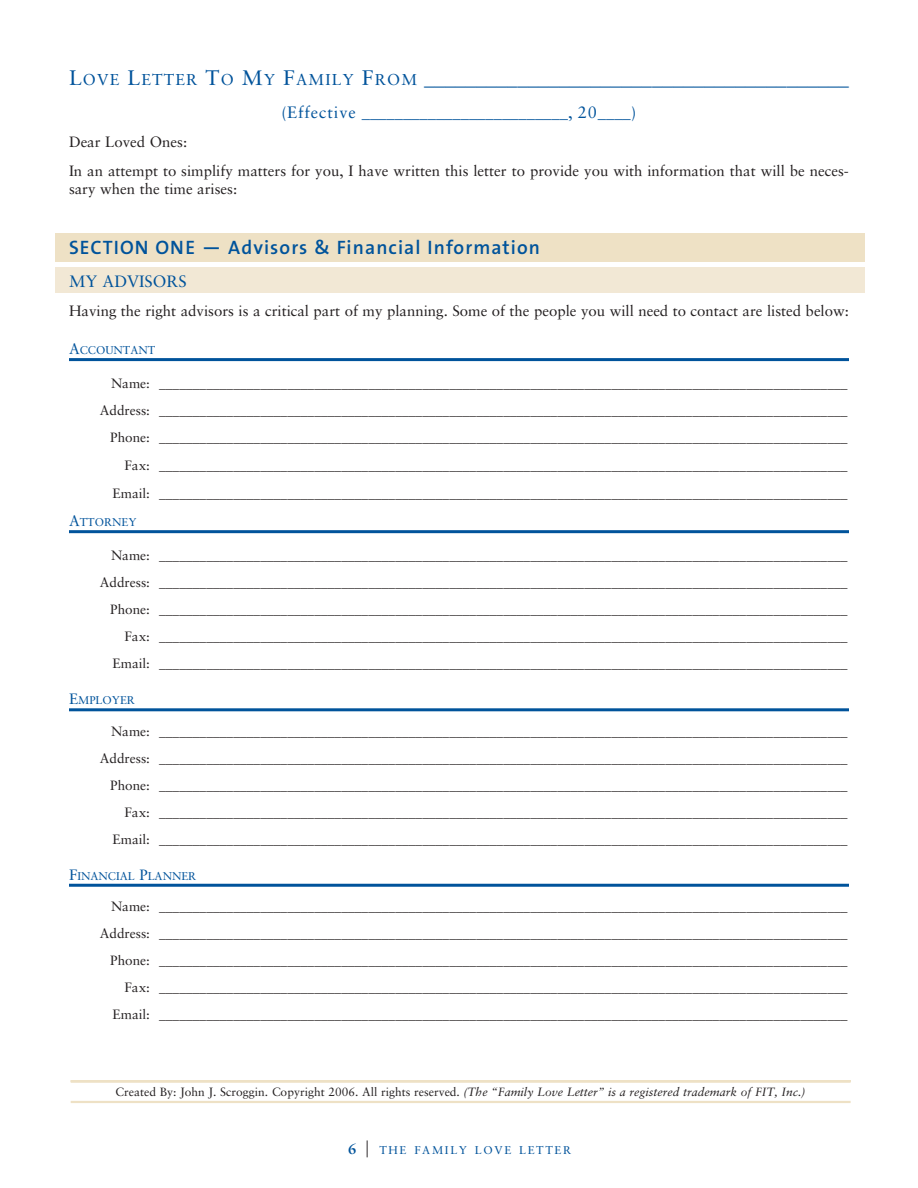
<style>
.page{position:relative;width:918px;height:1188px;background:#fff}
.page>*{position:absolute;margin:0;border:0;box-sizing:border-box;transform-origin:0 0}
.t1{font:21px "Sabon LT Std";color:#00539b}
.t2{font:600 19.5px "The Sans B6";letter-spacing:.055em;color:#00539b}
.t3{font:16.5px "Sabon LT Std";letter-spacing:.055em;color:#00539b}
.t4{font:16.5px "Sabon LT Std";color:#00539b}
.t5{font:15px/28.8px "Sabon LT Std";color:#231f20}
.t6{font:13.5px/27px "Sabon LT Std";color:#231f20;text-align:right}
.t7{font:12px "Sabon LT Std";color:#231f20}
.t8{font:11.25px "Sabon LT Std";color:#00539b}
.t9{font:11.25px "Sabon LT Std";letter-spacing:.15em;color:#00539b}
.s1{font-size:15.75px}
.s2{font-size:15px}
.s3{font-style:italic}
.s4{font-weight:700;font-size:15px}
.s5{font-size:21.6px;color:#231f20}
</style>
<div class="page">
<div style="left:55px;top:233px;width:810px;height:29px;background:#eee1c5"></div>
<div style="left:55px;top:267px;width:810px;height:26px;background:#f2e8d5"></div>
<hr style="left:69px;top:358px;width:780px;height:3px;background:#00539b">
<hr style="left:69px;top:530px;width:780px;height:3px;background:#00539b">
<hr style="left:69px;top:708px;width:780px;height:3px;background:#00539b">
<hr style="left:69px;top:884px;width:780px;height:3px;background:#00539b">
<hr style="left:71px;top:1080px;width:780px;height:2px;background:#eee1c5">
<hr style="left:71px;top:1101px;width:780px;height:2px;background:#eee1c5">
<h1 class="t1" style="left:69px;top:68px;width:781px">L<span class="s1">OVE</span> L<span class="s1">ETTER</span> T<span class="s1">O</span> M<span class="s1">Y</span> F<span class="s1">AMILY</span> F<span class="s1">ROM</span> _________________________________________</h1>
<p class="t3" style="left:282px;top:104px;width:356px">(Effective _________________________, 20____)</p>
<p class="t5" style="left:69px;top:128px;width:781px">Dear Loved Ones:<br>In an attempt to simplify matters for you, I have written this letter to provide you with information that will be neces-</p>
<p class="t5" style="left:69px;top:175px;width:170px">sary when the time arises:</p>
<h2 class="t2" style="left:69px;top:241px;width:473px">SECTION ONE — Advisors &amp; Financial Information</h2>
<p class="t4" style="left:69px;top:273px;width:119px">MY ADVISORS</p>
<p class="t5" style="left:69px;top:297px;width:782px">Having the right advisors is a critical part of my planning. Some of the people you will need to contact are listed below:</p>
<p class="t8" style="left:69px;top:344px;width:88px"><span class="s2">A</span>CCOUNTANT</p>
<p class="t6" style="left:100px;top:370px;width:749px;line-height:27.5px">Name: ______________________________________________________________________________________________________ Address: ______________________________________________________________________________________________________ Phone: ______________________________________________________________________________________________________ Fax: ______________________________________________________________________________________________________ Email: ______________________________________________________________________________________________________</p>
<p class="t8" style="left:69px;top:516px;width:69px"><span class="s2">A</span>TTORNEY</p>
<p class="t6" style="left:100px;top:543px;width:749px">Name: ______________________________________________________________________________________________________ Address: ______________________________________________________________________________________________________ Phone: ______________________________________________________________________________________________________ Fax: ______________________________________________________________________________________________________ Email: ______________________________________________________________________________________________________</p>
<p class="t8" style="left:69px;top:695px;width:68px"><span class="s2">E</span>MPLOYER</p>
<p class="t6" style="left:100px;top:718px;width:749px">Name: ______________________________________________________________________________________________________ Address: ______________________________________________________________________________________________________ Phone: ______________________________________________________________________________________________________ Fax: ______________________________________________________________________________________________________ Email: ______________________________________________________________________________________________________</p>
<p class="t8" style="left:69px;top:870px;width:129px"><span class="s2">F</span>INANCIAL <span class="s2">P</span>LANNER</p>
<p class="t6" style="left:100px;top:894px;width:749px">Name: ______________________________________________________________________________________________________ Address: ______________________________________________________________________________________________________ Phone: ______________________________________________________________________________________________________ Fax: ______________________________________________________________________________________________________ Email: ______________________________________________________________________________________________________</p>
<p class="t7" style="left:116px;top:1086px;width:691px">Created By: John J. Scroggin. Copyright 2006. All rights reserved. <span class="s3">(The “Family Love Letter” is a registered trademark of FIT, Inc.)</span></p>
<p class="t9" style="left:348px;top:1145px;width:224px"><span class="s4">6</span> <span class="s5">|</span> THE FAMILY LOVE LETTER</p>
</div>
